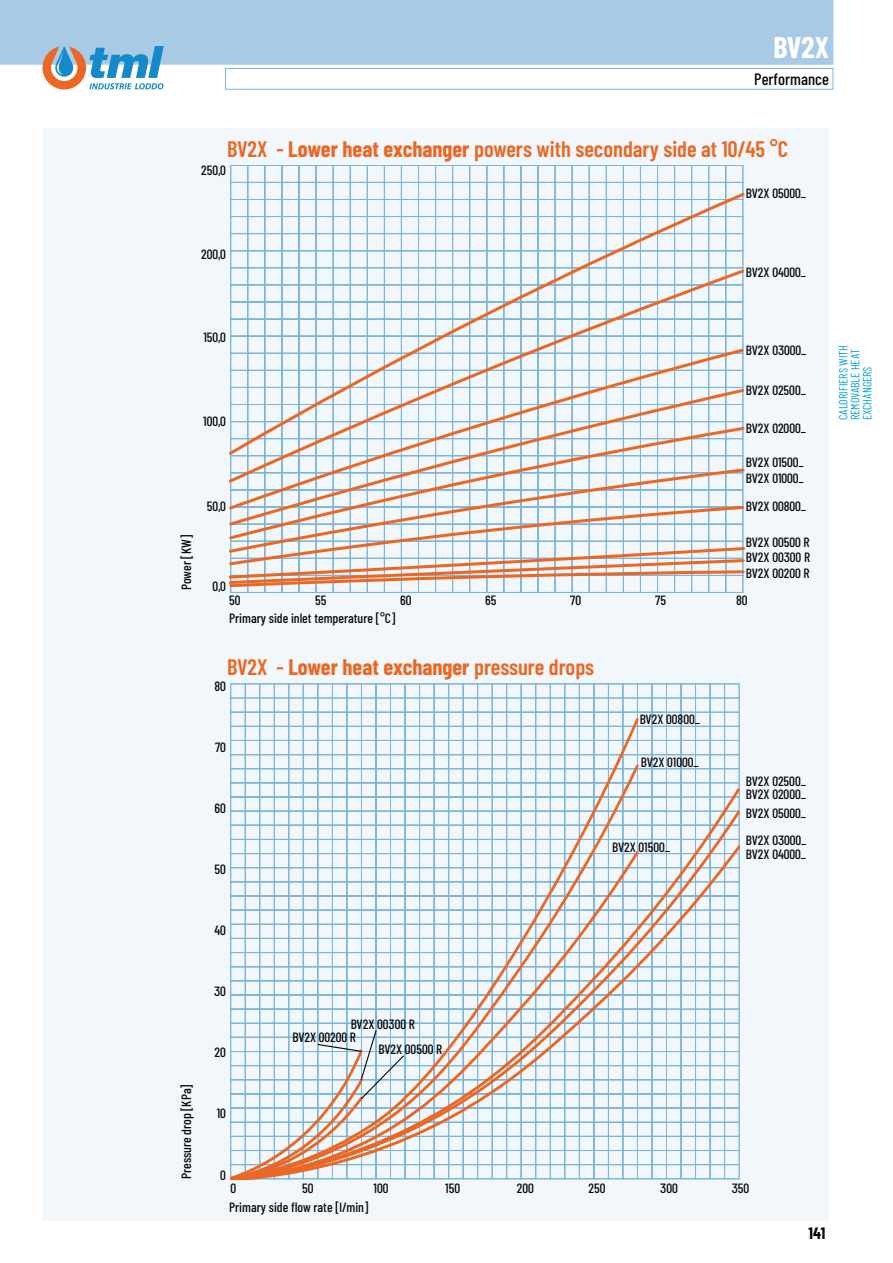
<style>
.page{position:relative;width:893px;height:1263px;background:#fff}
.page>*{position:absolute;margin:0;border:0;box-sizing:border-box;transform-origin:0 0}
.t1{font:700 30px "Barlow Condensed";color:#fff}
.t2{font:600 22.5px "Barlow Condensed";color:#eb6824}
.t3{font:500 16.5px "Barlow Condensed";color:#040809}
.t4{font:700 16.5px "Barlow Condensed";color:#040809}
.t5{font:500 13.5px "Barlow Condensed";color:#040809}
.t6{font:12px/12px "Barlow Condensed";color:#0a9eda}
.s1{font-weight:700}
</style>
<div class="page">
<div style="left:43px;top:128px;width:786px;height:1092px;background:#f2f7fc"></div>
<div style="left:0;top:0;width:833px;height:64px;background:#a8cae5"></div>
<div style="left:225px;top:68px;width:608px;height:22px;border:1px solid #7eb5da"></div>
<svg style="left:43px;top:46px;width:121px;height:44px"></svg>
<svg style="left:229px;top:165px;width:515px;height:428px"></svg>
<svg style="left:229px;top:467px;width:515px;height:88px"></svg>
<svg style="left:230px;top:684px;width:509px;height:496px"></svg>
<h1 class="t1" style="left:773px;top:37px;width:57px">BV2X</h1>
<p class="t3" style="left:754px;top:73px;width:76px">Performance</p>
<h2 class="t2" style="left:227px;top:142px;width:562px">BV2X - <span class="s1">Lower heat exchanger</span> powers with secondary side at 10/45 °C</h2>
<p class="t5" style="left:201px;top:166px;width:26px">250,0</p>
<p class="t5" style="left:201px;top:249px;width:26px">200,0</p>
<p class="t5" style="left:746px;top:189px;width:62px">BV2X 05000_</p>
<p class="t5" style="left:746px;top:267px;width:62px">BV2X 04000_</p>
<p class="t5" style="left:203px;top:333px;width:24px">150,0</p>
<p class="t5" style="left:746px;top:345px;width:62px">BV2X 03000_</p>
<p class="t5" style="left:182px;top:590px;width:57px;rotate:-90deg">Power [KW]</p>
<p class="t5" style="left:203px;top:416px;width:24px">100,0</p>
<p class="t5" style="left:207px;top:502px;width:21px">50,0</p>
<p class="t5" style="left:212px;top:581px;width:15px">0,0</p>
<p class="t5" style="left:229px;top:596px;width:13px">50</p>
<p class="t5" style="left:746px;top:385px;width:62px">BV2X 02500_</p>
<p class="t5" style="left:746px;top:424px;width:62px">BV2X 02000_</p>
<p class="t5" style="left:746px;top:457px;width:59px">BV2X 01500_</p>
<p class="t5" style="left:746px;top:473px;width:59px">BV2X 01000_</p>
<p class="t5" style="left:746px;top:502px;width:62px">BV2X 00800_</p>
<p class="t5" style="left:746px;top:537px;width:65px">BV2X 00500 R</p>
<p class="t5" style="left:746px;top:552px;width:66px">BV2X 00300 R</p>
<p class="t5" style="left:746px;top:568px;width:65px">BV2X 00200 R</p>
<p class="t5" style="left:315px;top:596px;width:13px">55</p>
<p class="t5" style="left:485px;top:596px;width:13px">65</p>
<p class="t5" style="left:570px;top:596px;width:12px">70</p>
<p class="t5" style="left:655px;top:596px;width:12px">75</p>
<p class="t5" style="left:736px;top:596px;width:13px">80</p>
<p class="t5" style="left:400px;top:596px;width:13px">60</p>
<p class="t5" style="left:229px;top:614px;width:168px">Primary side inlet temperature [°C]</p>
<h2 class="t2" style="left:227px;top:659px;width:369px">BV2X - <span class="s1">Lower heat exchanger</span> pressure drops</h2>
<p class="t5" style="left:214px;top:681px;width:13px">80</p>
<p class="t5" style="left:215px;top:742px;width:12px">70</p>
<p class="t5" style="left:215px;top:803px;width:13px">60</p>
<p class="t5" style="left:215px;top:864px;width:13px">50</p>
<p class="t5" style="left:640px;top:714px;width:62px">BV2X 00800_</p>
<p class="t5" style="left:641px;top:758px;width:59px">BV2X 01000_</p>
<p class="t5" style="left:612px;top:842px;width:59px">BV2X 01500_</p>
<p class="t5" style="left:746px;top:776px;width:62px">BV2X 02500_</p>
<p class="t5" style="left:746px;top:790px;width:62px">BV2X 02000_</p>
<p class="t5" style="left:746px;top:809px;width:62px">BV2X 05000_</p>
<p class="t5" style="left:746px;top:836px;width:62px">BV2X 03000_</p>
<p class="t5" style="left:746px;top:850px;width:62px">BV2X 04000_</p>
<p class="t6" style="left:838px;top:420px;width:77px;rotate:-90deg">CALORIFIERS WITH<br>REMOVABLE HEAT<br>EXCHANGERS</p>
<p class="t5" style="left:182px;top:1179px;width:96px;rotate:-90deg">Pressure drop [KPa]</p>
<p class="t5" style="left:214px;top:926px;width:13px">40</p>
<p class="t5" style="left:214px;top:987px;width:13px">30</p>
<p class="t5" style="left:215px;top:1048px;width:13px">20</p>
<p class="t5" style="left:217px;top:1109px;width:11px">10</p>
<p class="t5" style="left:220px;top:1170px;width:7px">0</p>
<p class="t5" style="left:351px;top:1019px;width:66px">BV2X 00300 R</p>
<p class="t5" style="left:292px;top:1032px;width:65px">BV2X 00200 R</p>
<p class="t5" style="left:378px;top:1044px;width:65px">BV2X 00500 R</p>
<p class="t5" style="left:230px;top:1184px;width:7px">0</p>
<p class="t5" style="left:302px;top:1184px;width:13px">50</p>
<p class="t5" style="left:374px;top:1184px;width:16px">100</p>
<p class="t5" style="left:445px;top:1184px;width:16px">150</p>
<p class="t5" style="left:517px;top:1184px;width:18px">200</p>
<p class="t5" style="left:588px;top:1184px;width:18px">250</p>
<p class="t5" style="left:732px;top:1184px;width:19px">350</p>
<p class="t5" style="left:660px;top:1184px;width:19px">300</p>
<p class="t5" style="left:229px;top:1202px;width:141px">Primary side flow rate [l/min]</p>
<p class="t4" style="left:808px;top:1227px;width:18px">141</p>
</div>
